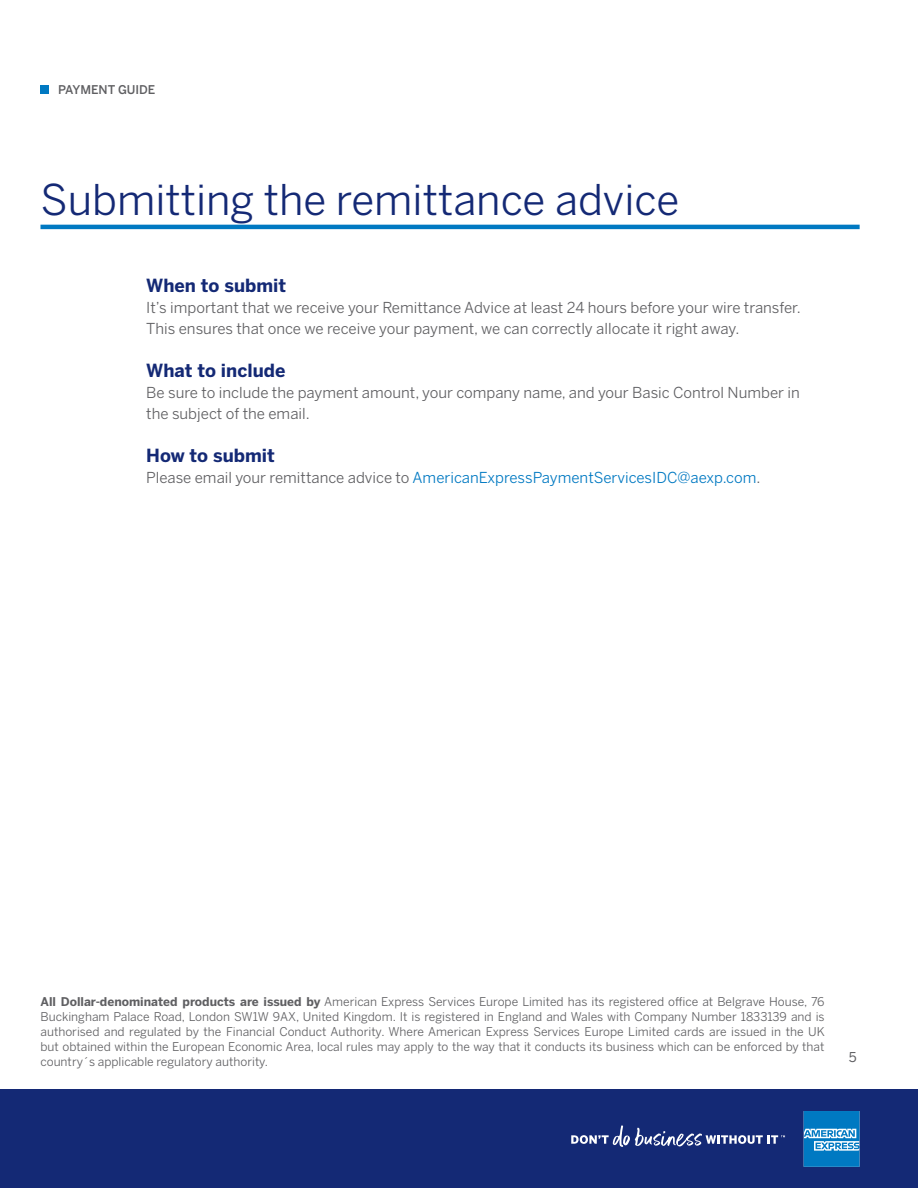
<style>
.page{position:relative;width:918px;height:1188px;background:#fff}
.page>*{position:absolute;margin:0;border:0;box-sizing:border-box;transform-origin:0 0}
.t1{font:42px "Benton Sans";color:#142975}
.t2{font:700 18px "Benton Sans";color:#142975}
.t3{font:15px/21px "Benton Sans";color:#5f5f62}
.t4{font:15px "Benton Sans";color:#0079c2}
.t5{font:13.5px "Benton Sans";color:#5f5f62}
.t6{font:12px/15px "Benton Sans";color:#5f5f62;text-align:justify}
.t7{font:500 12px "Benton Sans";color:#5f5f62}
.s1{color:#5f5f62}
.s2{font-weight:700}
</style>
<div class="page">
<div style="left:0;top:1090px;width:918px;height:98px;background:#142975"></div>
<svg style="left:804px;top:1111px;width:56px;height:56px;background:#2d90cc"></svg>
<svg style="left:571px;top:1125px;width:214px;height:22px"></svg>
<hr style="left:40px;top:225px;width:820px;height:4px;background:#0079c2">
<div style="left:40px;top:85px;width:9px;height:9px;background:#0079c2"></div>
<p class="t7" style="left:58px;top:82px;width:99px">PAYMENT GUIDE</p>
<p class="t1" style="left:40px;top:175px;width:640px">Submitting the remittance advice</p>
<p class="t2" style="left:146px;top:275px;width:141px">When to submit</p>
<p class="t3" style="left:146px;top:297px;width:656px">It’s important that we receive your Remittance Advice at least 24 hours before your wire transfer.<br>This ensures that once we receive your payment, we can correctly allocate it right away.</p>
<p class="t2" style="left:146px;top:360px;width:141px">What to include</p>
<p class="t3" style="left:146px;top:382px;width:655px">Be sure to include the payment amount, your company name, and your Basic Control Number in the subject of the email.</p>
<p class="t2" style="left:146px;top:445px;width:130px">How to submit</p>
<p class="t4" style="left:146px;top:469px;width:616px"><span class="s1">Please email your remittance advice to</span> AmericanExpressPaymentServicesIDC@aexp.com<span class="s1">.</span></p>
<p class="t6" style="left:40px;top:994px;width:786px"><span class="s2">All Dollar-denominated products are issued by</span> American Express Services Europe Limited has its registered office at Belgrave House, 76<br>Buckingham Palace Road, London SW1W 9AX, United Kingdom. It is registered in England and Wales with Company Number 1833139 and is authorised and regulated by the Financial Conduct Authority. Where American Express Services Europe Limited cards are issued in the UK but obtained within the European Economic Area, local rules may apply to the way that it conducts its business which can be enforced by that country´s applicable regulatory authority.</p>
<p class="t5" style="left:849px;top:1049px;width:9px">5</p>
</div>
